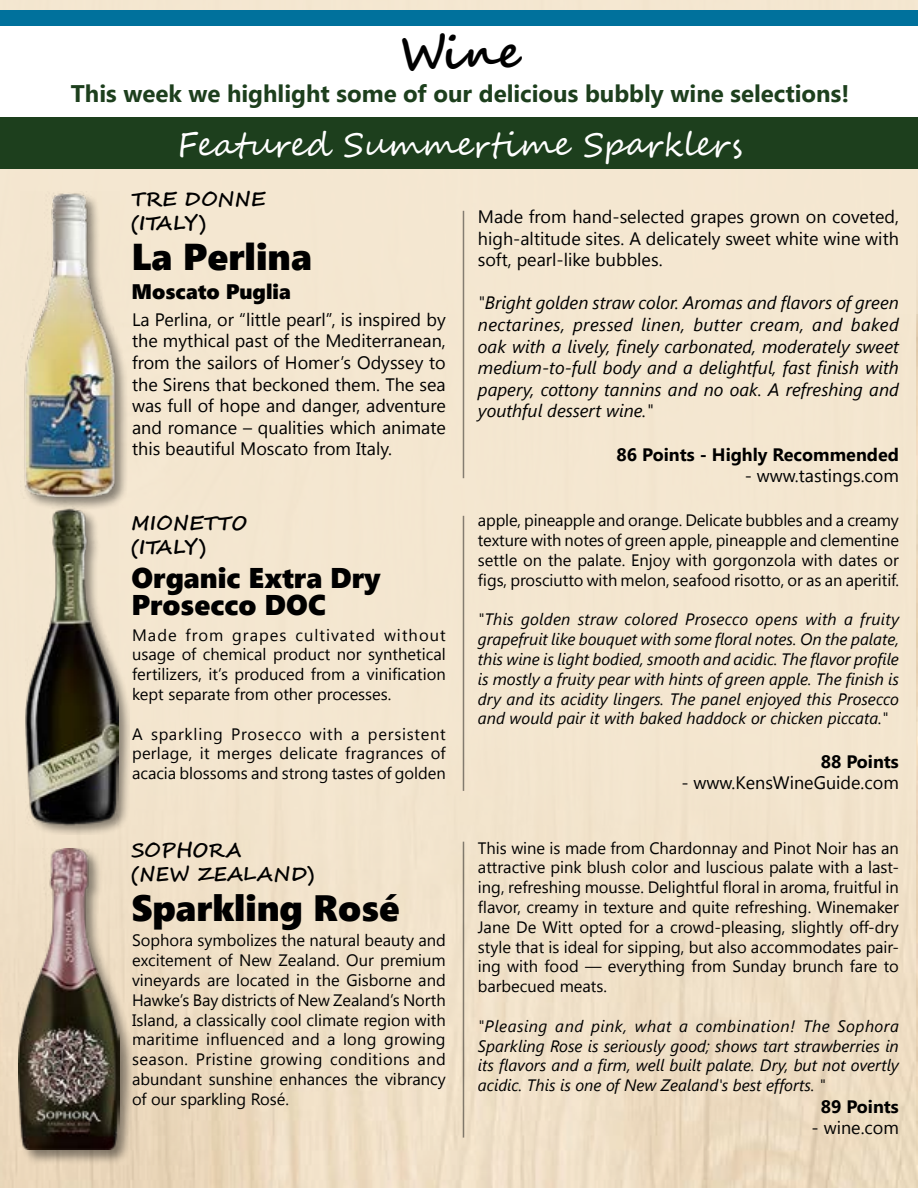
<style>
.page{position:relative;width:918px;height:1188px;background:#fff}
.page>*{position:absolute;margin:0;border:0;box-sizing:border-box;transform-origin:0 0}
.t1{font:700 45px "Segoe Script";color:#000}
.t2{font:37.35px "Segoe UI Black";color:#000}
.t3{font:36.6px "Segoe UI Black";color:#000}
.t4{font:33px "Segoe Script";color:#fff}
.t5{font:28.5px/27px "Segoe UI Black";color:#000}
.t6{font:700 24px "Segoe UI";color:#1d3f1d}
.t7{font:21px "Segoe UI Black";color:#000}
.t8{font:700 19.5px/23.4px "Segoe Script";color:#000}
.t9{font:18px/21.6px "Segoe UI";color:#000;text-align:justify}
.t10{font:italic 18px/21.6px "Segoe UI";color:#000;text-align:justify}
.t11{font:700 18px "Segoe UI";color:#000}
.t12{font:16.5px/19.8px "Segoe UI";color:#000;text-align:justify}
.t13{font:italic 16.5px/19.8px "Segoe UI";color:#000;text-align:justify}
</style>
<div class="page">
<div style="left:0;top:0;width:917px;height:314px;background:#f5e8d2"></div>
<div style="left:0;top:164px;width:916px;height:1024px;background:#f5e8d2"></div>
<div style="left:0;top:18px;width:918px;height:138px;background:#fff"></div>
<div style="left:0;top:117px;width:918px;height:52px;background:#1d3f1d"></div>
<div style="left:0;top:10px;width:918px;height:15px;background:#00719c"></div>
<div style="left:23px;top:192px;width:107px;height:320px;background:#000;opacity:.44"></div>
<img style="left:23px;top:192px;width:96px;height:307px">
<div style="left:25px;top:507px;width:104px;height:327px;background:#000;opacity:.44"></div>
<img style="left:26px;top:501px;width:93px;height:328px">
<div style="left:18px;top:847px;width:117px;height:318px;background:#000;opacity:.44"></div>
<img style="left:19px;top:849px;width:101px;height:301px">
<hr style="left:463px;top:211px;width:1px;height:267px;background:#000">
<hr style="left:463px;top:516px;width:1px;height:275px;background:#000">
<hr style="left:463px;top:842px;width:1px;height:296px;background:#000">
<h1 class="t1" style="left:400px;top:16px;width:122px">Wine</h1>
<h3 class="t6" style="left:71px;top:76px;width:780px">This week we highlight some of our delicious bubbly wine selections!</h3>
<h3 class="t4" style="left:178px;top:118px;width:567px">Featured Summertime Sparklers</h3>
<p class="t8" style="left:131px;top:188px;width:135px">TRE DONNE (ITALY)</p>
<h2 class="t2" style="left:131px;top:230px;width:182px">La Perlina</h2>
<p class="t7" style="left:131px;top:277px;width:161px">Moscato Puglia</p>
<p class="t9" style="left:132px;top:308px;width:315px">La Perlina, or “little pearl”, is inspired by the mythical past of the Mediterranean, from the sailors of Homer’s Odyssey to the Sirens that beckoned them. The sea was full of hope and danger, adventure and romance – qualities which animate this beautiful Moscato from Italy.</p>
<p class="t8" style="left:131px;top:512px;width:117px">MIONETTO (ITALY)</p>
<h3 class="t5" style="left:131px;top:563px;width:251px">Organic Extra Dry<br>Prosecco DOC</h3>
<p class="t12" style="left:132px;top:624px;width:315px">Made from grapes cultivated without usage of chemical product nor synthetical fertilizers, it’s produced from a vinification kept separate from other processes.</p>
<p class="t12" style="left:132px;top:723px;width:315px">A sparkling Prosecco with a persistent perlage, it merges delicate fragrances of acacia blossoms and strong tastes of golden</p>
<p class="t8" style="left:131px;top:839px;width:185px">SOPHORA<br>(NEW ZEALAND)</p>
<h3 class="t3" style="left:131px;top:881px;width:270px">Sparkling Rosé</h3>
<p class="t12" style="left:132px;top:930px;width:315px">Sophora symbolizes the natural beauty and excitement of New Zealand. Our premium vineyards are located in the Gisborne and Hawke’s Bay districts of New Zealand’s North Island, a classically cool climate region with maritime influenced and a long growing season. Pristine growing conditions and abundant sunshine enhances the vibrancy of our sparkling Rosé.</p>
<p class="t9" style="left:478px;top:205px;width:423px">Made from hand-selected grapes grown on coveted, high-altitude sites. A delicately sweet white wine with soft, pearl-like bubbles.</p>
<p class="t10" style="left:478px;top:291px;width:422px">"Bright golden straw color. Aromas and flavors of green nectarines, pressed linen, butter cream, and baked oak with a lively, finely carbonated, moderately sweet medium-to-full body and a delightful, fast finish with papery, cottony tannins and no oak. A refreshing and youthful dessert wine."</p>
<p class="t11" style="left:617px;top:441px;width:284px">86 Points - Highly Recommended</p>
<p class="t9" style="left:745px;top:464px;width:156px">- www.tastings.com</p>
<p class="t12" style="left:478px;top:510px;width:423px">apple, pineapple and orange. Delicate bubbles and a creamy texture with notes of green apple, pineapple and clementine settle on the palate. Enjoy with gorgonzola with dates or figs, prosciutto with melon, seafood risotto, or as an aperitif.</p>
<p class="t13" style="left:478px;top:609px;width:423px">"This golden straw colored Prosecco opens with a fruity grapefruit like bouquet with some floral notes. On the palate, this wine is light bodied, smooth and acidic. The flavor profile is mostly a fruity pear with hints of green apple. The finish is dry and its acidity lingers. The panel enjoyed this Prosecco and would pair it with baked haddock or chicken piccata."</p>
<p class="t11" style="left:821px;top:748px;width:80px">88 Points</p>
<p class="t9" style="left:681px;top:771px;width:219px">- www.KensWineGuide.com</p>
<p class="t12" style="left:478px;top:837px;width:422px">This wine is made from Chardonnay and Pinot Noir has an attractive pink blush color and luscious palate with a last&shy;ing, refreshing mousse. Delightful floral in aroma, fruitful in flavor, creamy in texture and quite refreshing. Winemaker Jane De Witt opted for a crowd-pleasing, slightly off-dry style that is ideal for sipping, but also accommodates pair&shy;ing with food — everything from Sunday brunch fare to barbecued meats.</p>
<p class="t13" style="left:478px;top:1015px;width:423px">"Pleasing and pink, what a combination! The Sophora Sparkling Rose is seriously good; shows tart strawberries in its flavors and a firm, well built palate. Dry, but not overtly acidic. This is one of New Zealand's best efforts. "</p>
<p class="t11" style="left:821px;top:1094px;width:80px">89 Points</p>
<p class="t9" style="left:812px;top:1116px;width:89px">- wine.com</p>
</div>
